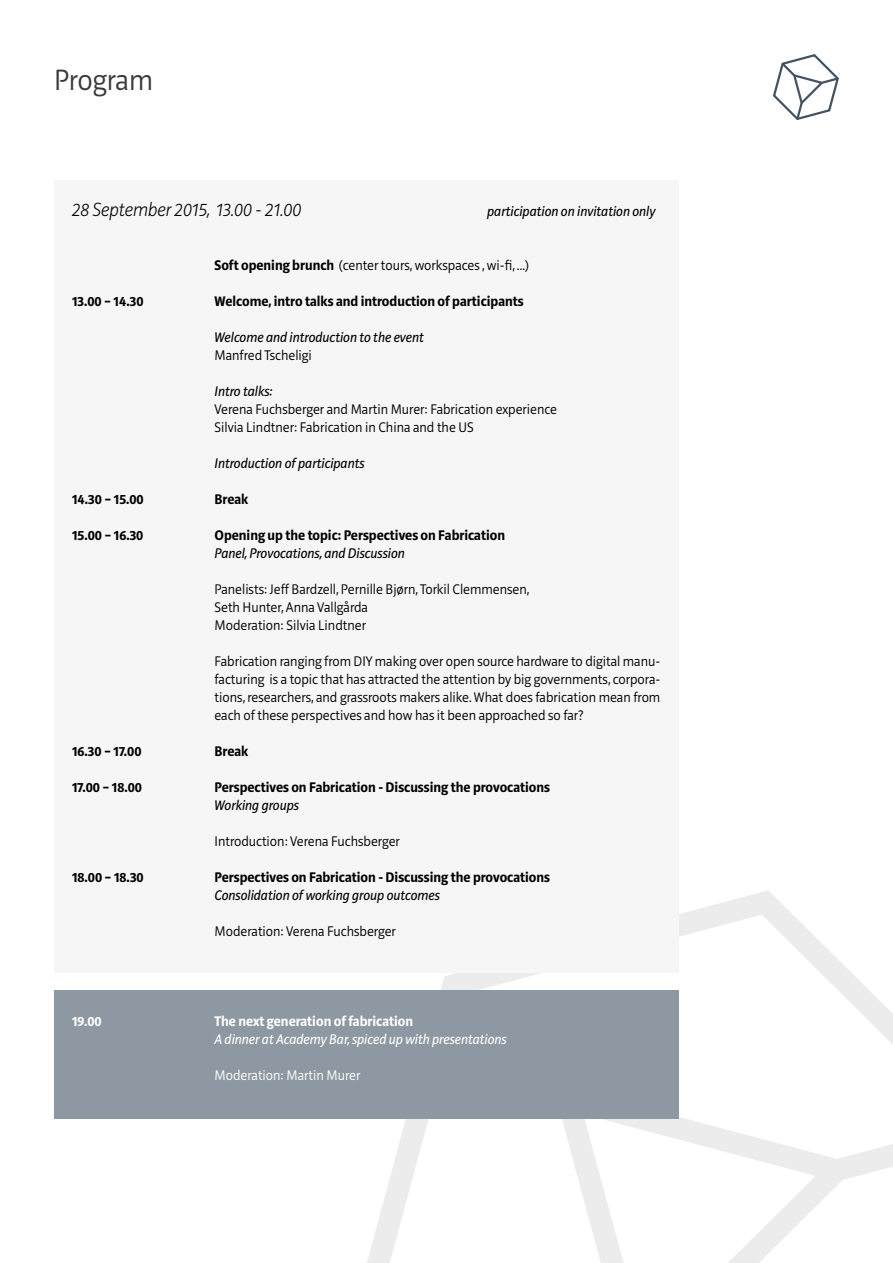
<style>
.page{position:relative;width:893px;height:1263px;background:#fff}
.page>*{position:absolute;margin:0;border:0;box-sizing:border-box;transform-origin:0 0}
.t1{font:300 30px "Riga";color:#3a3a39}
.t2{font:italic 200 19.5px "Riga";color:#000}
.t3{font:300 14.25px/18px "Riga";color:#000}
.t4{font:700 14.25px "Riga";color:#000}
.t5{font:italic 14.25px "Riga";color:#000}
.t6{font:italic 14.25px "Riga";color:#fff}
.t7{font:700 14.25px "Riga";color:#fff}
.t8{font:300 14.25px "Riga";color:#fff}
.s1{font-weight:700}
</style>
<div class="page">
<svg style="left:367px;top:891px;width:526px;height:372px"></svg>
<svg style="left:773px;top:54px;width:66px;height:66px"></svg>
<div style="left:54px;top:180px;width:624px;height:792px;background:#f6f6f6"></div>
<div style="left:54px;top:990px;width:624px;height:129px;background:#8e98a2"></div>
<h1 class="t1" style="left:54px;top:64px;width:101px">Program</h1>
<h2 class="t2" style="left:72px;top:199px;width:231px">28 September 2015, 13.00 - 21.00</h2>
<p class="t5" style="left:487px;top:204px;width:170px">participation on invitation only</p>
<p class="t3" style="left:214px;top:257px;width:316px"><span class="s1">Soft opening brunch</span> (center tours, workspaces , wi-fi, ...)</p>
<p class="t4" style="left:72px;top:293px;width:73px">13.00 – 14.30</p>
<p class="t4" style="left:214px;top:293px;width:311px">Welcome, intro talks and introduction of participants</p>
<p class="t5" style="left:214px;top:330px;width:211px">Welcome and introduction to the event</p>
<p class="t3" style="left:214px;top:347px;width:99px">Manfred Tscheligi</p>
<p class="t5" style="left:214px;top:384px;width:60px">Intro talks:</p>
<p class="t3" style="left:214px;top:401px;width:344px">Verena Fuchsberger and Martin Murer: Fabrication experience<br>Silvia Lindtner: Fabrication in China and the US</p>
<p class="t5" style="left:214px;top:456px;width:152px">Introduction of participants</p>
<p class="t4" style="left:72px;top:491px;width:73px">14.30 – 15.00</p>
<p class="t4" style="left:214px;top:491px;width:35px">Break</p>
<p class="t4" style="left:72px;top:527px;width:73px">15.00 – 16.30</p>
<p class="t4" style="left:214px;top:527px;width:292px">Opening up the topic: Perspectives on Fabrication</p>
<p class="t5" style="left:214px;top:546px;width:192px">Panel, Provocations, and Discussion</p>
<p class="t3" style="left:214px;top:581px;width:316px">Panelists: Jeff Bardzell, Pernille Bjørn, Torkil Clemmensen,<br>Seth Hunter, Anna Vallgårda<br>Moderation: Silvia Lindtner</p>
<p class="t3" style="left:214px;top:653px;width:447px;text-align:justify">Fabrication ranging from DIY making over open source hardware to digital manu&shy;facturing is a topic that has attracted the attention by big governments, corpora&shy;tions, researchers, and grassroots makers alike. What does fabrication mean from each of these perspectives and how has it been approached so far?</p>
<p class="t4" style="left:72px;top:743px;width:71px">16.30 – 17.00</p>
<p class="t4" style="left:214px;top:743px;width:35px">Break</p>
<p class="t4" style="left:72px;top:779px;width:72px">17.00 – 18.00</p>
<p class="t4" style="left:214px;top:779px;width:337px">Perspectives on Fabrication - Discussing the provocations</p>
<p class="t5" style="left:214px;top:798px;width:86px">Working groups</p>
<p class="t3" style="left:214px;top:833px;width:187px">Introduction: Verena Fuchsberger</p>
<p class="t4" style="left:72px;top:869px;width:73px">18.00 – 18.30</p>
<p class="t4" style="left:214px;top:869px;width:337px">Perspectives on Fabrication - Discussing the provocations</p>
<p class="t5" style="left:214px;top:888px;width:227px">Consolidation of working group outcomes</p>
<p class="t3" style="left:214px;top:923px;width:183px">Moderation: Verena Fuchsberger</p>
<p class="t7" style="left:72px;top:1013px;width:31px">19.00</p>
<p class="t7" style="left:214px;top:1013px;width:200px">The next generation of fabrication</p>
<p class="t6" style="left:214px;top:1032px;width:294px">A dinner at Academy Bar, spiced up with presentations</p>
<p class="t8" style="left:214px;top:1068px;width:147px">Moderation: Martin Murer</p>
</div>
